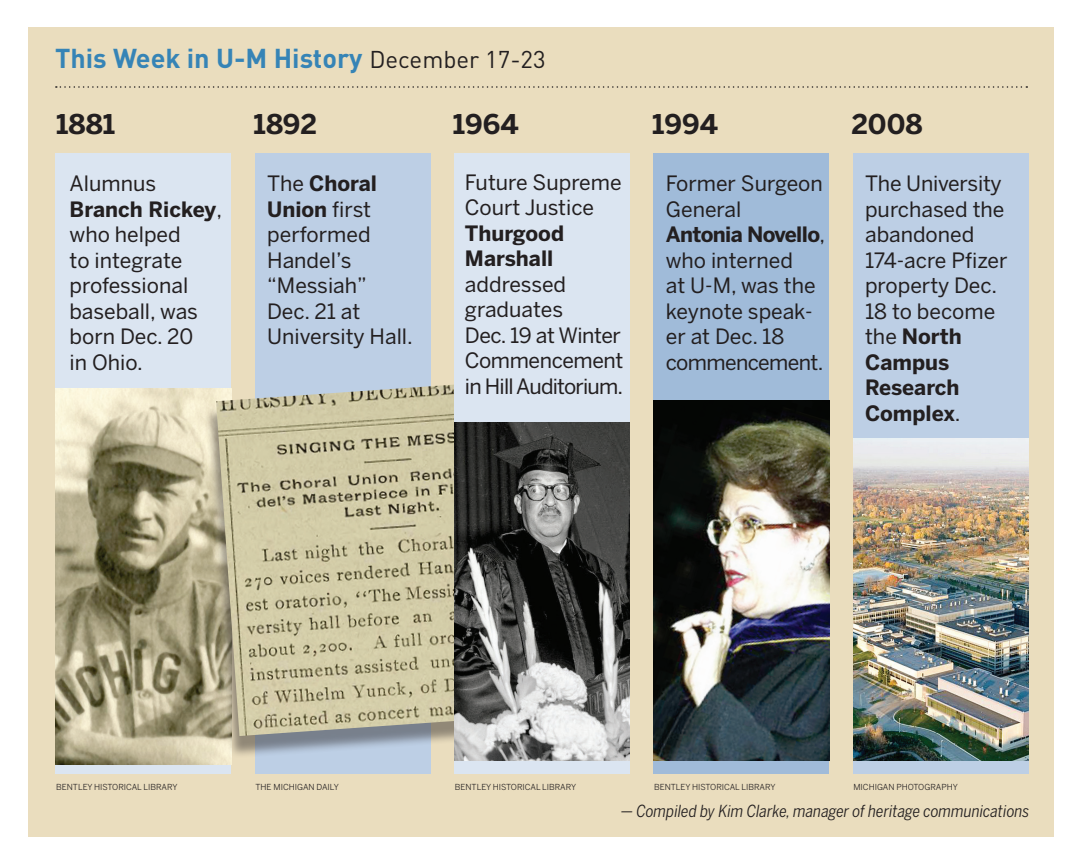
<style>
.page{position:relative;width:1080px;height:864px;background:#fff}
.page>*{position:absolute;margin:0;border:0;box-sizing:border-box;transform-origin:0 0}
.t1{font:700 27px "DIN";color:#3684b6}
.t2{font:700 27px "Benton Sans";color:#231f20}
.t3{font:21px/25.5px "Benton Sans Regluar";color:#231f20}
.t4{font:700 21px/25.5px "Benton Sans";color:#231f20}
.t5{font:21px/25.5px "Benton Sans Regluar";letter-spacing:-.02em;color:#231f20}
.t6{font:700 21px "Benton Sans";letter-spacing:-.03em;color:#231f20}
.t7{font:italic 16.5px "Benton Sans Cond";color:#231f20}
.t8{font:8.25px "Benton Sans";color:#231f20}
.s1{font-weight:400;font-size:24px;color:#231f20}
.s2{font-family:"Benton Sans Regluar";font-weight:400}
</style>
<div class="page">
<div style="left:28px;top:27px;width:1026px;height:810px;background:#eaddbe"></div>
<svg style="left:56px;top:86px;width:971px;height:2px"></svg>
<div style="left:255px;top:153px;width:176px;height:621px;background:#bdcfe5"></div>
<div style="left:55px;top:153px;width:176px;height:621px;background:#dbe5f1"></div>
<div style="left:654px;top:153px;width:175px;height:621px;background:#a0bbd9"></div>
<div style="left:853px;top:153px;width:176px;height:621px;background:#bdcfe5"></div>
<img style="left:654px;top:401px;width:175px;height:359px">
<img style="left:853px;top:438px;width:176px;height:322px">
<img style="left:56px;top:389px;width:175px;height:375px">
<div style="left:204px;top:387px;width:341px;height:371px;background:#231f20;opacity:.45"></div>
<img style="left:216px;top:384px;width:238px;height:352px">
<div style="left:454px;top:153px;width:176px;height:621px;background:#dbe5f1"></div>
<img style="left:454px;top:423px;width:176px;height:337px">
<p class="t1" style="left:55px;top:41px;width:492px">This Week in U-M History <span class="s1">December 17-23</span></p>
<p class="t2" style="left:56px;top:109px;width:61px">1881</p>
<p class="t2" style="left:254px;top:109px;width:65px">1892</p>
<p class="t2" style="left:453px;top:109px;width:67px">1964</p>
<p class="t2" style="left:652px;top:109px;width:67px">1994</p>
<p class="t2" style="left:852px;top:109px;width:73px">2008</p>
<p class="t3" style="left:70px;top:171px;width:88px">Alumnus</p>
<p class="t4" style="left:70px;top:197px;width:154px">Branch Rickey<span class="s2">,</span></p>
<p class="t3" style="left:70px;top:222px;width:130px">who helped to integrate professional baseball, was born Dec. 20 in Ohio.</p>
<p class="t4" style="left:267px;top:171px;width:111px"><span class="s2">The</span> Choral<br>Union <span class="s2">first</span></p>
<p class="t3" style="left:267px;top:222px;width:147px">performed<br>Handel’s “Messiah”<br>Dec. 21 at<br>University Hall.</p>
<p class="t3" style="left:465px;top:170px;width:158px">Future Supreme<br>Court Justice</p>
<p class="t4" style="left:465px;top:221px;width:101px">Thurgood<br>Marshall</p>
<p class="t5" style="left:465px;top:272px;width:160px">addressed graduates<br>Dec. 19 at Winter<br>Commencement in Hill Auditorium.</p>
<p class="t3" style="left:666px;top:171px;width:159px">Former Surgeon<br>General</p>
<p class="t6" style="left:666px;top:222px;width:161px">Antonia Novello<span class="s2">,</span></p>
<p class="t3" style="left:666px;top:248px;width:159px">who interned<br>at U-M, was the keynote speak&shy;er at Dec. 18 commencement.</p>
<p class="t3" style="left:865px;top:171px;width:144px">The University purchased the abandoned<br>174-acre Pfizer property Dec.<br>18 to become</p>
<p class="t4" style="left:865px;top:324px;width:98px"><span class="s2">the</span> North<br>Campus<br>Research<br>Complex<span class="s2">.</span></p>
<p class="t8" style="left:56px;top:782px;width:123px">BENTLEY HISTORICAL LIBRARY</p>
<p class="t8" style="left:256px;top:782px;width:85px">THE MICHIGAN DAILY</p>
<p class="t8" style="left:455px;top:782px;width:123px">BENTLEY HISTORICAL LIBRARY</p>
<p class="t8" style="left:654px;top:782px;width:123px">BENTLEY HISTORICAL LIBRARY</p>
<p class="t8" style="left:853px;top:782px;width:106px">MICHIGAN PHOTOGRAPHY</p>
<p class="t7" style="left:621px;top:802px;width:410px">— Compiled by Kim Clarke, manager of heritage communications</p>
</div>
